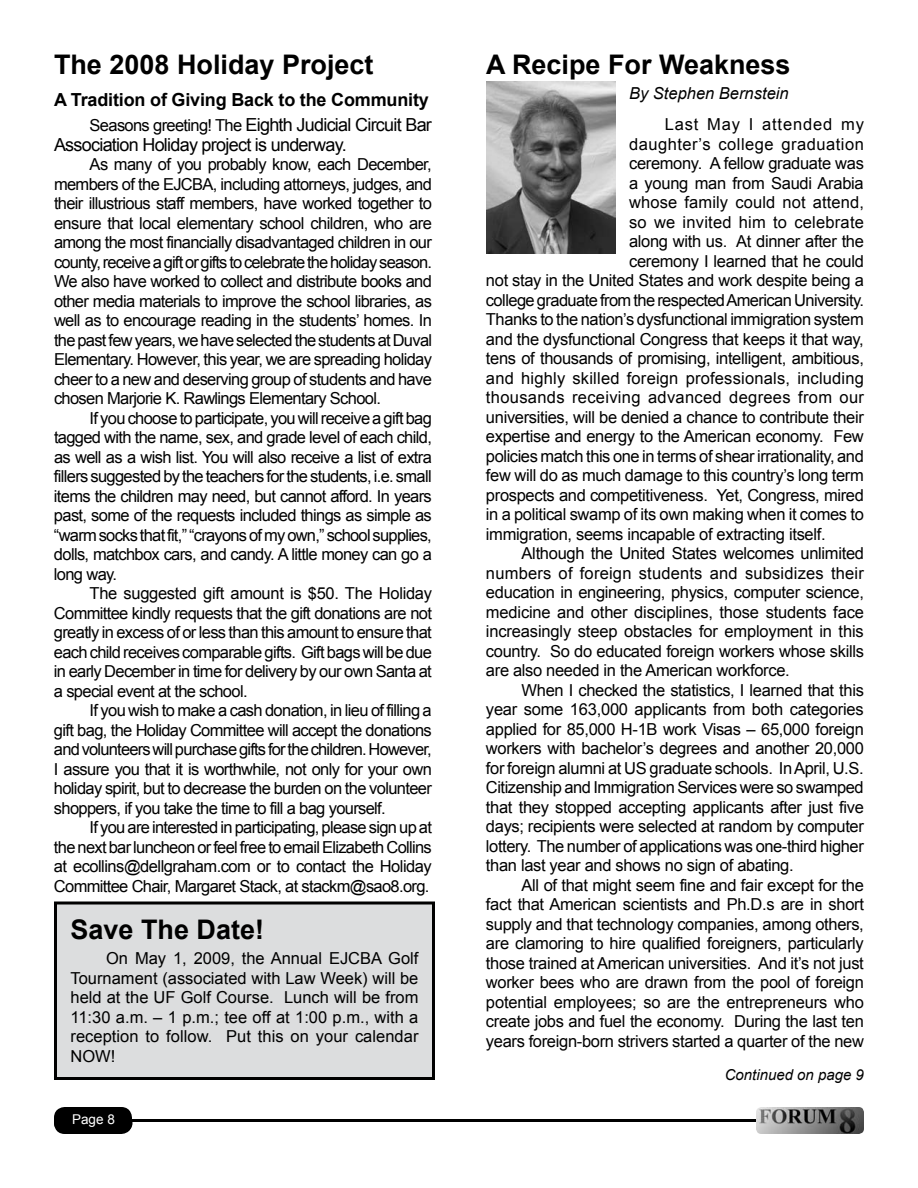
<style>
.page{position:relative;width:918px;height:1188px;background:#fff}
.page>*{position:absolute;margin:0;border:0;box-sizing:border-box;transform-origin:0 0}
.t1{font:700 27px "Arial";color:#000}
.t2{font:700 18px/25.2px "Arial";letter-spacing:-.01em;color:#000;text-align:right}
.t3{font:18px "Arial";letter-spacing:-.04em;color:#000}
.t4{font:16.5px/19.5px "Arial";letter-spacing:-.02em;color:#000;text-align:justify}
.t5{font:16.5px "Arial";letter-spacing:.01em;color:#000}
.t6{font:16.5px "Arial";letter-spacing:.02em;color:#000}
.t7{font:16.5px "Arial";letter-spacing:.03em;color:#000}
.t8{font:16.5px "Arial";letter-spacing:.015em;color:#000}
.t9{font:italic 16.5px "Arial";color:#000}
.t10{font:16.5px "Arial";letter-spacing:.055em;color:#000}
.t11{font:italic 15px "Arial";color:#000}
.t12{font:13.5px "Arial";color:#fff}
.s1{font-weight:400;font-size:16.5px}
.s2{font-weight:400}
</style>
<div class="page">
<hr style="left:81px;top:1119px;width:736px;height:3px;background:#000">
<div style="left:54px;top:1107px;width:78px;height:27px;background:#000;border-radius:11px"></div>
<svg style="left:54px;top:1114px;width:79px;height:18px"></svg>
<img style="left:756px;top:1107px;width:108px;height:27px">
<img style="left:486px;top:81px;width:130px;height:173px">
<div style="left:56px;top:903px;width:378px;height:175px;background:#dcddde"></div>
<div style="left:54px;top:902px;width:381px;height:178px;border:3px solid #000"></div>
<h1 class="t1" style="left:54px;top:46px;width:321px">The 2008 Holiday Project</h1>
<p class="t2" style="left:54px;top:88px;width:379px">A Tradition of Giving Back to the Community<br><span class="s1">Seasons greeting! The</span> <span class="s2">Eighth Judicial Circuit Bar</span></p>
<p class="t3" style="left:54px;top:133px;width:294px">Association Holiday project is underway.</p>
<p class="t4" style="left:54px;top:155px;width:380px;text-indent:36px">As many of you probably know, each December, members of the EJCBA, including attorneys, judges, and their illustrious staff members, have worked together to ensure that local elementary school children, who are among the most financially disadvantaged children in our county, receive a gift or gifts to celebrate the holiday season.<br>We also have worked to collect and distribute books and other media materials to improve the school libraries, as well as to encourage reading in the students’ homes. In the past few years, we have selected the students at Duval Elementary. However, this year, we are spreading holiday cheer to a new and deserving group of students and have chosen Marjorie K. Rawlings Elementary School.</p>
<p class="t4" style="left:54px;top:408px;width:380px;text-indent:36px">If you choose to participate, you will receive a gift bag tagged with the name, sex, and grade level of each child, as well as a wish list. You will also receive a list of extra fillers suggested by the teachers for the students, i.e. small items the children may need, but cannot afford. In years past, some of the requests included things as simple as “warm socks that fit,” “crayons of my own,” school supplies, dolls, matchbox cars, and candy. A little money can go a long way.</p>
<p class="t4" style="left:54px;top:584px;width:380px;text-indent:36px">The suggested gift amount is $50. The Holiday Committee kindly requests that the gift donations are not greatly in excess of or less than this amount to ensure that each child receives comparable gifts. Gift bags will be due in early December in time for delivery by our own Santa at a special event at the school.</p>
<p class="t4" style="left:54px;top:701px;width:379px;text-indent:36px">If you wish to make a cash donation, in lieu of filling a gift bag, the Holiday Committee will accept the donations and volunteers will purchase gifts for the children. However, I assure you that it is worthwhile, not only for your own holiday spirit, but to decrease the burden on the volunteer shoppers, if you take the time to fill a bag yourself.</p>
<p class="t4" style="left:54px;top:818px;width:380px;text-indent:36px">If you are interested in participating, please sign up at the next bar luncheon or feel free to email Elizabeth Collins at ecollins@dellgraham.com or to contact the Holiday Committee Chair, Margaret Stack, at stackm@sao8.org.</p>
<h1 class="t1" style="left:70px;top:912px;width:195px">Save The Date!</h1>
<p class="t4" style="left:70px;top:949px;width:350px;text-indent:36px">On May 1, 2009, the Annual EJCBA Golf Tournament (associated with Law Week) will be held at the UF Golf Course. Lunch will be from 11:30 a.m. – 1 p.m.; tee off at 1:00 p.m., with a reception to follow. Put this on your calendar NOW!</p>
<p class="t12" style="left:72px;top:1110px;width:44px">Page 8</p>
<h1 class="t1" style="left:486px;top:46px;width:306px">A Recipe For Weakness</h1>
<p class="t9" style="left:629px;top:82px;width:161px">By Stephen Bernstein</p>
<p class="t10" style="left:665px;top:114px;width:201px">Last May I attended my</p>
<p class="t7" style="left:629px;top:133px;width:236px">daughter’s college graduation</p>
<p class="t4" style="left:629px;top:154px;width:236px">ceremony. A fellow graduate was</p>
<p class="t4" style="left:629px;top:173px;width:236px">a young man from Saudi Arabia</p>
<p class="t5" style="left:629px;top:192px;width:236px">whose family could not attend,</p>
<p class="t8" style="left:629px;top:211px;width:236px">so we invited him to celebrate</p>
<p class="t4" style="left:629px;top:232px;width:236px">along with us. At dinner after the</p>
<p class="t4" style="left:629px;top:251px;width:236px">ceremony I learned that he could</p>
<p class="t4" style="left:486px;top:271px;width:379px">not stay in the United States and work despite being a</p>
<p class="t4" style="left:486px;top:290px;width:380px">college graduate from the respected American University.</p>
<p class="t4" style="left:486px;top:310px;width:379px">Thanks to the nation’s dysfunctional immigration system</p>
<p class="t4" style="left:486px;top:329px;width:379px">and the dysfunctional Congress that keeps it that way,</p>
<p class="t4" style="left:486px;top:349px;width:379px">tens of thousands of promising, intelligent, ambitious,</p>
<p class="t5" style="left:486px;top:367px;width:380px">and highly skilled foreign professionals, including</p>
<p class="t6" style="left:486px;top:387px;width:380px">thousands receiving advanced degrees from our</p>
<p class="t4" style="left:486px;top:407px;width:379px">universities, will be denied a chance to contribute their</p>
<p class="t4" style="left:486px;top:427px;width:379px">expertise and energy to the American economy. Few</p>
<p class="t4" style="left:486px;top:446px;width:379px">policies match this one in terms of shear irrationality, and</p>
<p class="t4" style="left:486px;top:466px;width:379px">few will do as much damage to this country’s long term</p>
<p class="t4" style="left:486px;top:485px;width:379px">prospects and competitiveness. Yet, Congress, mired</p>
<p class="t4" style="left:486px;top:505px;width:379px">in a political swamp of its own making when it comes to</p>
<p class="t4" style="left:486px;top:524px;width:341px">immigration, seems incapable of extracting itself.</p>
<p class="t4" style="left:522px;top:544px;width:344px">Although the United States welcomes unlimited</p>
<p class="t5" style="left:486px;top:562px;width:379px">numbers of foreign students and subsidizes their</p>
<p class="t4" style="left:486px;top:583px;width:379px">education in engineering, physics, computer science,</p>
<p class="t4" style="left:486px;top:602px;width:379px">medicine and other disciplines, those students face</p>
<p class="t4" style="left:486px;top:622px;width:379px">increasingly steep obstacles for employment in this</p>
<p class="t4" style="left:486px;top:641px;width:379px">country. So do educated foreign workers whose skills</p>
<p class="t4" style="left:486px;top:661px;width:305px">are also needed in the American workforce.</p>
<p class="t4" style="left:522px;top:680px;width:344px">When I checked the statistics, I learned that this</p>
<p class="t4" style="left:486px;top:700px;width:379px">year some 163,000 applicants from both categories</p>
<p class="t4" style="left:486px;top:719px;width:379px">applied for 85,000 H-1B work Visas – 65,000 foreign</p>
<p class="t4" style="left:486px;top:739px;width:379px">workers with bachelor’s degrees and another 20,000</p>
<p class="t4" style="left:486px;top:758px;width:379px">for foreign alumni at US graduate schools. In April, U.S.</p>
<p class="t4" style="left:486px;top:778px;width:379px">Citizenship and Immigration Services were so swamped</p>
<p class="t4" style="left:486px;top:797px;width:380px">that they stopped accepting applicants after just five</p>
<p class="t4" style="left:486px;top:817px;width:379px">days; recipients were selected at random by computer</p>
<p class="t4" style="left:486px;top:836px;width:379px">lottery. The number of applications was one-third higher</p>
<p class="t4" style="left:486px;top:856px;width:309px">than last year and shows no sign of abating.</p>
<p class="t4" style="left:522px;top:875px;width:344px">All of that might seem fine and fair except for the</p>
<p class="t4" style="left:486px;top:895px;width:379px">fact that American scientists and Ph.D.s are in short</p>
<p class="t4" style="left:486px;top:914px;width:379px">supply and that technology companies, among others,</p>
<p class="t4" style="left:486px;top:934px;width:379px">are clamoring to hire qualified foreigners, particularly</p>
<p class="t4" style="left:486px;top:953px;width:379px">those trained at American universities. And it’s not just</p>
<p class="t4" style="left:486px;top:973px;width:379px">worker bees who are drawn from the pool of foreign</p>
<p class="t4" style="left:486px;top:992px;width:380px">potential employees; so are the entrepreneurs who</p>
<p class="t4" style="left:486px;top:1012px;width:379px">create jobs and fuel the economy. During the last ten</p>
<p class="t4" style="left:486px;top:1031px;width:379px">years foreign-born strivers started a quarter of the new</p>
<p class="t11" style="left:725px;top:1065px;width:141px">Continued on page 9</p>
</div>
